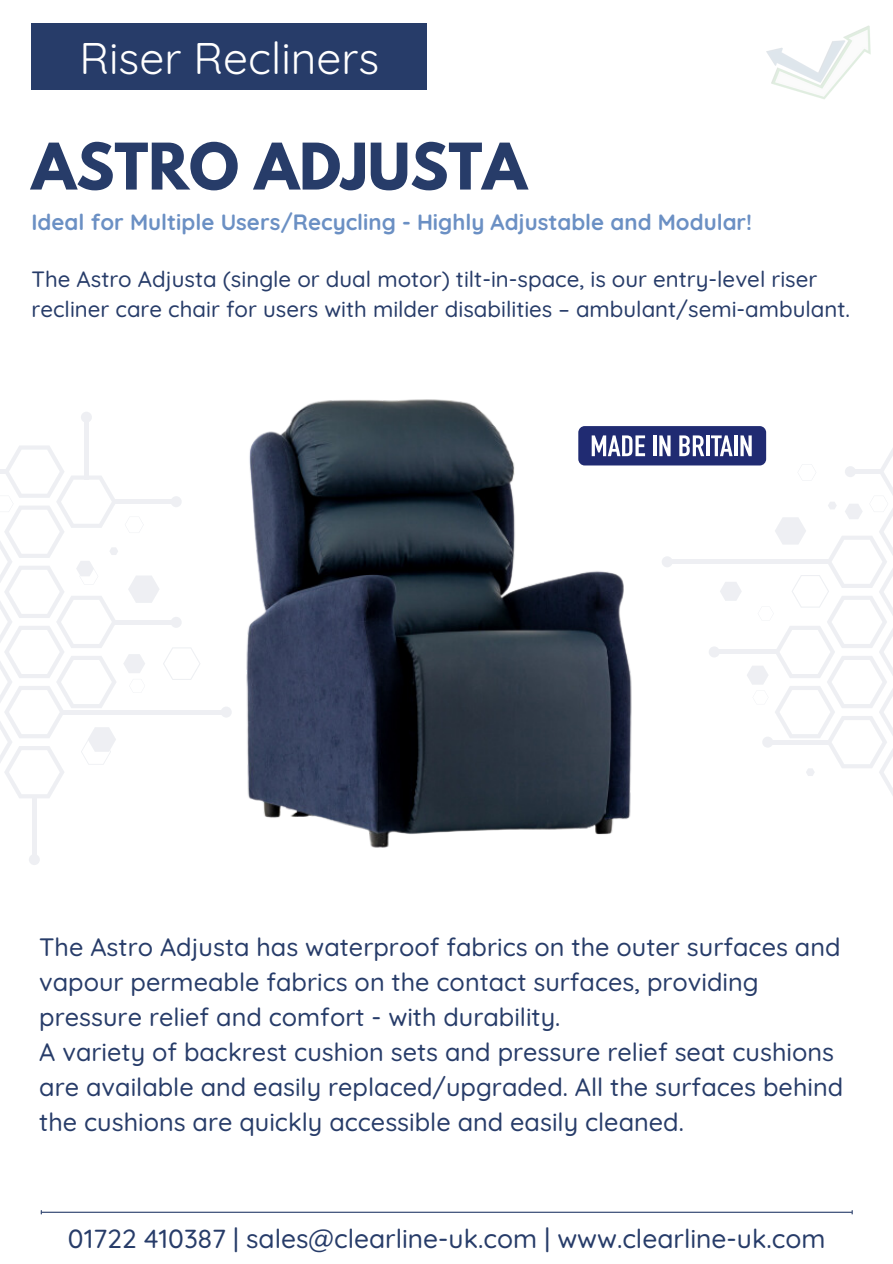
<style>
.page{position:relative;width:893px;height:1264px;background:#fff}
.page>*{position:absolute;margin:0;border:0;box-sizing:border-box;transform-origin:0 0}
.t1{font:700 56.85px "League Spartan";color:#273c69}
.t2{font:44.25px "Quicksand";color:#fff}
.t3{font:500 26.25px "Quicksand";color:#273c69}
.t4{font:500 25.2px/34.8px "Quicksand";color:#273c69}
.t5{font:500 22.2px/30.3px "Quicksand";color:#273c69}
.t6{font:700 22.2px "Quicksand";color:#6b90c4}
</style>
<div class="page">
<img style="left:766px;top:25px;width:105px;height:74px">
<img style="left:200px;top:399px;width:505px;height:449px">
<svg style="left:708px;top:646px;width:11px;height:11px"></svg>
<div style="left:667px;top:559px;width:163px;height:5px;background:#eeeff3"></div>
<div style="left:661px;top:556px;width:11px;height:11px;background:#eeeff3;border-radius:50%"></div>
<hr style="left:84px;top:417px;width:4px;height:62px;background:#eeeff3">
<div style="left:81px;top:411px;width:11px;height:12px;background:#eeeff3;border-radius:50%"></div>
<hr style="left:32px;top:797px;width:4px;height:62px;background:#eeeff3">
<div style="left:29px;top:854px;width:11px;height:11px;background:#eeeff3;border-radius:50%"></div>
<hr style="left:61px;top:710px;width:165px;height:4px;background:#eeeff3">
<div style="left:221px;top:706px;width:10px;height:11px;background:#eeeff3;border-radius:50%"></div>
<svg style="left:0;top:445px;width:200px;height:353px"></svg>
<div style="left:578px;top:426px;width:188px;height:39px;background:#202b72;border-radius:6px"></div>
<svg style="left:591px;top:435px;width:54px;height:21px"></svg>
<hr style="left:653px;top:435px;width:3px;height:21px;background:#fff">
<svg style="left:659px;top:435px;width:11px;height:21px"></svg>
<svg style="left:679px;top:435px;width:25px;height:21px"></svg>
<hr style="left:706px;top:435px;width:3px;height:21px;background:#fff">
<svg style="left:711px;top:435px;width:181px;height:359px"></svg>
<div style="left:32px;top:23px;width:395px;height:66px;background:#273c69"></div>
<hr style="left:42px;top:1211px;width:809px;height:1px;background:#273c69">
<p class="t2" style="left:79px;top:30px;width:301px">Riser Recliners</p>
<p class="t1" style="left:32px;top:138px;width:497px">ASTRO ADJUSTA</p>
<p class="t6" style="left:32px;top:207px;width:722px">Ideal for Multiple Users/Recycling - Highly Adjustable and Modular!</p>
<p class="t5" style="left:32px;top:263px;width:820px">The Astro Adjusta (single or dual motor) tilt-in-space, is our entry-level riser recliner care chair for users with milder disabilities – ambulant/semi-ambulant.</p>
<h1 class="t4" style="left:39px;top:929px;width:805px">The Astro Adjusta has waterproof fabrics on the outer surfaces and vapour permeable fabrics on the contact surfaces, providing pressure relief and comfort - with durability.<br>A variety of backrest cushion sets and pressure relief seat cushions are available and easily replaced/upgraded. All the surfaces behind the cushions are quickly accessible and easily cleaned.</h1>
<p class="t3" style="left:68px;top:1221px;width:759px">01722 410387 | sales@clearline-uk.com | www.clearline-uk.com</p>
</div>
